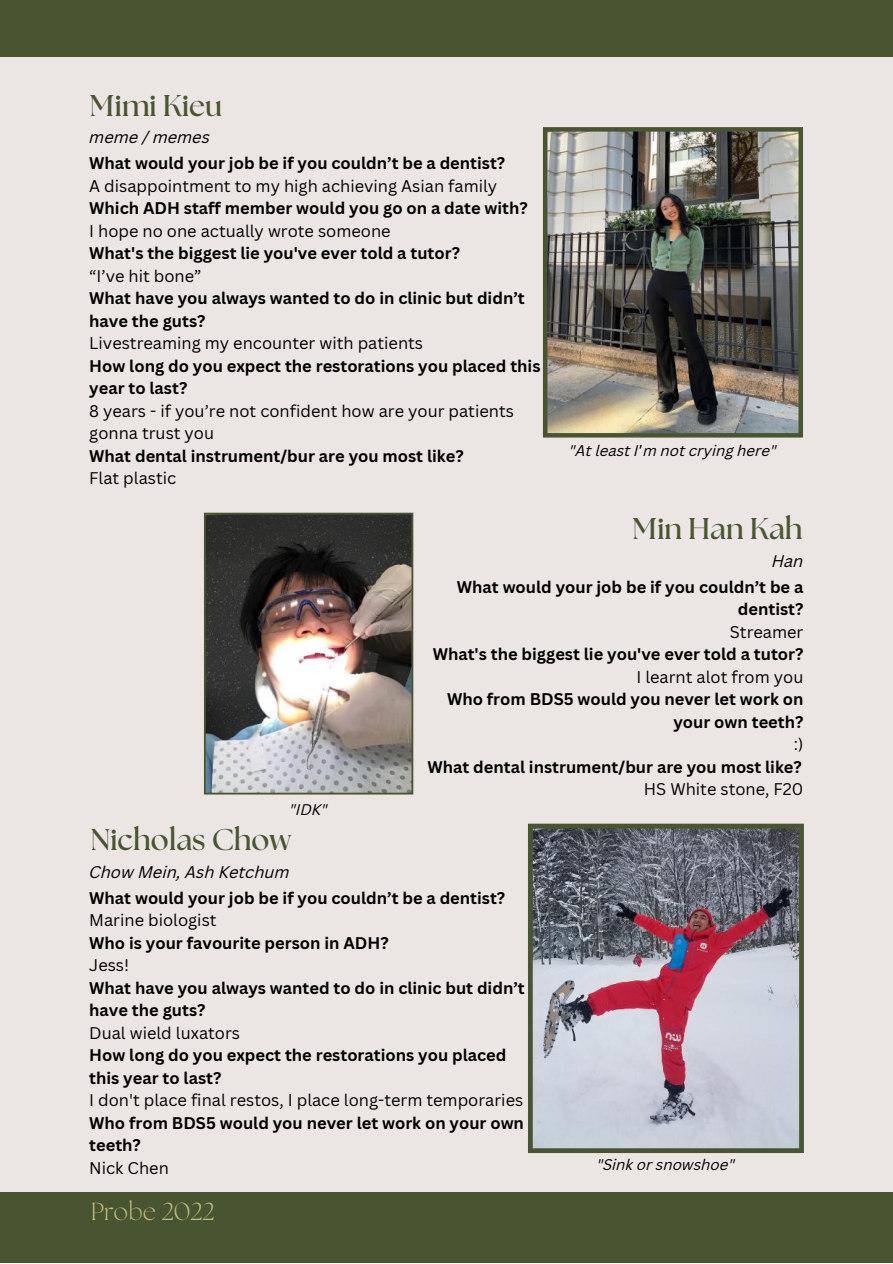
<style>
.page{position:relative;width:893px;height:1264px;background:#fff}
.page>*{position:absolute;margin:0;border:0;box-sizing:border-box;transform-origin:0 0}
.t1{font:700 30px "The Seasons";color:#495531}
.t2{font:300 24.6px "The Seasons";color:#c4bc79}
.t3{font:700 16.5px/22.5px "Canva Sans";color:#000}
.t4{font:16.5px/22.5px "Canva Sans";color:#000}
.t5{font:italic 16.5px "Canva Sans";color:#000}
.t6{font:italic 15px "Canva Sans";color:#000}
.s1{font-family:"Noto Sans Gurmukhi";font-style:normal}
</style>
<div class="page">
<div style="left:0;top:0;width:892px;height:1262px;background:#ebe6e4"></div>
<div style="left:0;top:0;width:892px;height:56px;background:#495531"></div>
<div style="left:0;top:1192px;width:892px;height:70px;background:#495531"></div>
<img style="left:204px;top:512px;width:209px;height:282px">
<img style="left:543px;top:127px;width:260px;height:310px">
<svg style="left:528px;top:823px;width:275px;height:329px"></svg>
<h1 class="t1" style="left:90px;top:91px;width:134px">Mimi Kieu</h1>
<p class="t5" style="left:89px;top:131px;width:122px">meme / memes</p>
<p class="t3" style="left:89px;top:152px;width:417px">What would your job be if you couldn’t be a dentist?</p>
<p class="t4" style="left:89px;top:174px;width:409px">A disappointment to my high achieving Asian family</p>
<p class="t3" style="left:89px;top:197px;width:440px">Which ADH staff member would you go on a date with?</p>
<p class="t4" style="left:89px;top:219px;width:303px">I hope no one actually wrote someone</p>
<p class="t3" style="left:89px;top:242px;width:372px">What's the biggest lie you've ever told a tutor?</p>
<p class="t4" style="left:89px;top:264px;width:114px">“I’ve hit bone”</p>
<p class="t3" style="left:89px;top:286px;width:437px">What have you always wanted to do in clinic but didn’t have the guts?</p>
<p class="t4" style="left:89px;top:331px;width:335px">Livestreaming my encounter with patients</p>
<p class="t3" style="left:89px;top:354px;width:453px">How long do you expect the restorations you placed this year to last?</p>
<p class="t4" style="left:89px;top:399px;width:426px">8 years - if you’re not confident how are your patients gonna trust you</p>
<p class="t3" style="left:89px;top:444px;width:376px">What dental instrument/bur are you most like?</p>
<p class="t4" style="left:89px;top:466px;width:88px">Flat plastic</p>
<p class="t6" style="left:569px;top:445px;width:209px">"At least I<span class="s1">’</span>m not crying here"</p>
<h1 class="t1" style="left:632px;top:515px;width:171px">Min Han Kah</h1>
<p class="t6" style="left:289px;top:803px;width:40px">"IDK"</p>
<h1 class="t1" style="left:91px;top:825px;width:202px">Nicholas Chow</h1>
<p class="t5" style="left:771px;top:554px;width:33px">Han</p>
<p class="t3" style="left:457px;top:575px;width:348px;text-align:right">What would your job be if you couldn’t be a dentist?</p>
<p class="t4" style="left:729px;top:620px;width:75px">Streamer</p>
<p class="t3" style="left:432px;top:642px;width:372px">What's the biggest lie you've ever told a tutor?</p>
<p class="t4" style="left:636px;top:665px;width:168px">I learnt alot from you</p>
<p class="t3" style="left:447px;top:687px;width:358px;text-align:right">Who from BDS5 would you never let work on your own teeth?</p>
<p class="t4" style="left:793px;top:732px;width:11px">:)</p>
<p class="t3" style="left:427px;top:755px;width:376px">What dental instrument/bur are you most like?</p>
<p class="t4" style="left:644px;top:777px;width:161px">HS White stone, F20</p>
<p class="t5" style="left:89px;top:865px;width:202px">Chow Mein, Ash Ketchum</p>
<p class="t3" style="left:89px;top:886px;width:417px">What would your job be if you couldn’t be a dentist?</p>
<p class="t4" style="left:89px;top:908px;width:129px">Marine biologist</p>
<p class="t3" style="left:89px;top:931px;width:301px">Who is your favourite person in ADH?</p>
<p class="t4" style="left:89px;top:953px;width:41px">Jess!</p>
<p class="t3" style="left:89px;top:976px;width:437px">What have you always wanted to do in clinic but didn’t have the guts?</p>
<p class="t4" style="left:89px;top:1021px;width:152px">Dual wield luxators</p>
<p class="t3" style="left:89px;top:1043px;width:418px">How long do you expect the restorations you placed this year to last?</p>
<p class="t4" style="left:89px;top:1088px;width:435px">I don't place final restos, I place long-term temporaries</p>
<p class="t3" style="left:89px;top:1110px;width:436px">Who from BDS5 would you never let work on your own teeth?</p>
<p class="t4" style="left:89px;top:1155px;width:81px">Nick Chen</p>
<h2 class="t2" style="left:89px;top:1199px;width:126px">Probe 20212</h2>
<p class="t6" style="left:596px;top:1158px;width:139px">"Sink or snowshoe"</p>
</div>
